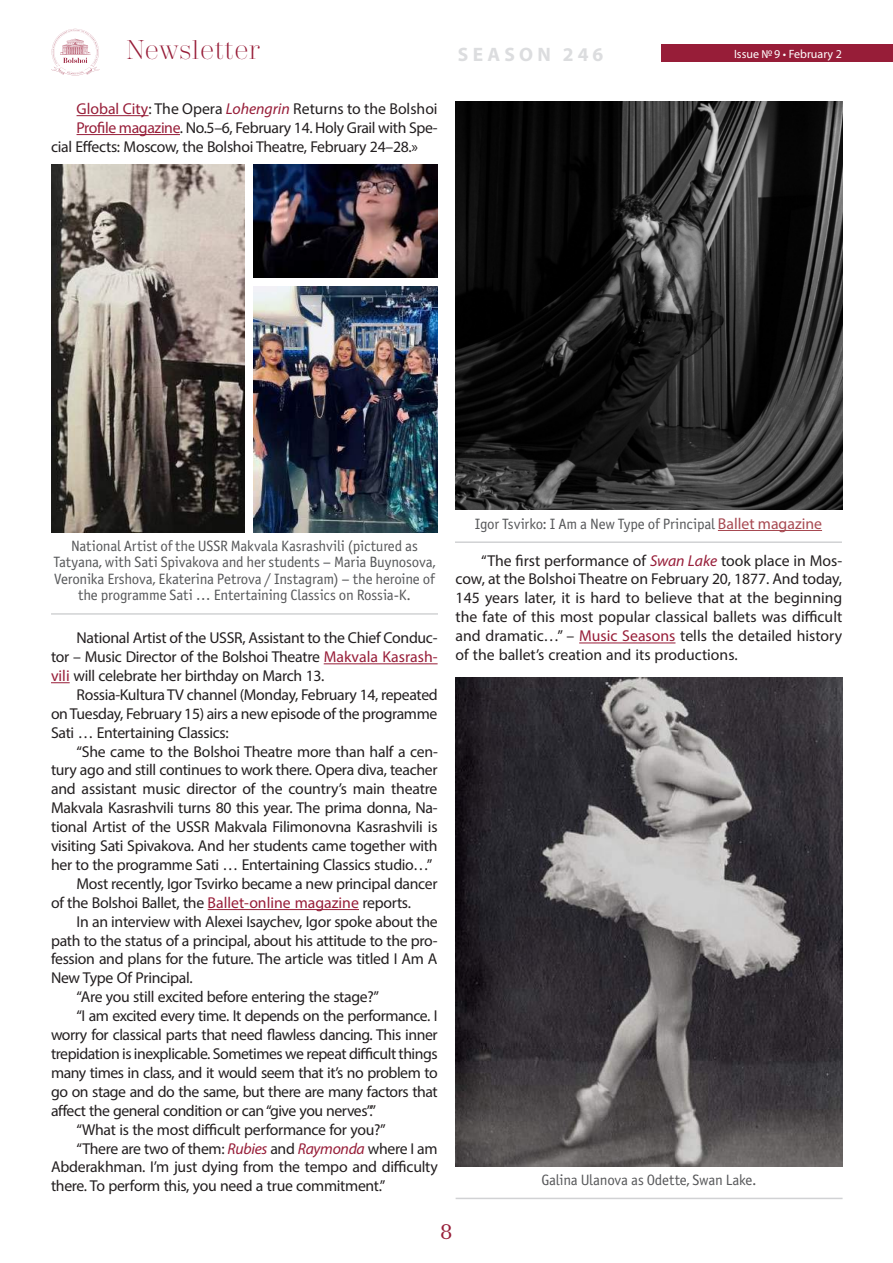
<style>
.page{position:relative;width:893px;height:1263px;background:#fff}
.page>*{position:absolute;margin:0;border:0;box-sizing:border-box;transform-origin:0 0}
.t1{font:300 27px "Trivia Serif";color:#971d38}
.t2{font:21px "Trivia Serif 10 Demo";color:#971d38}
.t3{font:700 19.5px "Myriad Pro";letter-spacing:.22em;color:#dcdddf}
.t4{font:15.75px/18.9px "Myriad Pro";letter-spacing:-.02em;color:#231f20;text-align:justify}
.t5{font:15.75px "Myriad Pro";color:#231f20}
.t6{font:15px/16.5px "Officina Sans Book C";letter-spacing:-.015em;color:#57585a;text-align:center}
.t7{font:12px "Myriad Pro";color:#fff}
.s1{color:#971d38}
.s2{font-style:italic;color:#971d38}
.s3{font-family:"Myriad Pro";font-size:15.75px;color:#a74951}
</style>
<div class="page">
<div style="left:661px;top:45px;width:232px;height:17px;background:#971d38"></div>
<svg style="left:51px;top:29px;width:49px;height:46px"></svg>
<hr style="left:77px;top:115px;width:72px;height:1px;background:#971d38">
<hr style="left:77px;top:134px;width:103px;height:1px;background:#971d38">
<hr style="left:324px;top:663px;width:114px;height:1px;background:#971d38">
<svg style="left:51px;top:682px;width:19px;height:1px"></svg>
<hr style="left:208px;top:909px;width:151px;height:1px;background:#971d38">
<hr style="left:579px;top:643px;width:96px;height:1px;background:#971d38">
<img style="left:51px;top:164px;width:193px;height:369px">
<img style="left:253px;top:164px;width:185px;height:113px">
<img style="left:253px;top:286px;width:185px;height:247px">
<hr style="left:51px;top:613px;width:387px;height:2px;background:#d1d2d4">
<img style="left:456px;top:101px;width:386px;height:408px">
<hr style="left:455px;top:541px;width:387px;height:2px;background:#d1d2d4">
<hr style="left:718px;top:530px;width:104px;height:1px;background:#a74951">
<img style="left:456px;top:677px;width:386px;height:489px">
<hr style="left:456px;top:1198px;width:387px;height:1px;background:#d1d2d4">
<h1 class="t1" style="left:126px;top:36px;width:135px">Newsletter</h1>
<p class="t7" style="left:734px;top:46px;width:109px">Issue №9 • February 2</p>
<p class="t3" style="left:458px;top:41px;width:147px">SEASON 246</p>
<p class="t5" style="left:77px;top:99px;width:363px"><span class="s1">Global City</span>: The Opera <span class="s2">Lohengrin</span> Returns to the Bolshoi</p>
<p class="t4" style="left:77px;top:118px;width:363px"><span class="s1">Profile magazine</span>. No.5–6, February 14. Holy Grail with Spe-</p>
<p class="t4" style="left:51px;top:137px;width:369px">cial Effects: Moscow, the Bolshoi Theatre, February 24–28.»</p>
<p class="t6" style="left:53px;top:538px;width:384px">National Artist of the USSR Makvala Kasrashvili (pictured as Tatyana, with Sati Spivakova and her students – Maria Buynosova, Veronika Ershova, Ekaterina Petrova / Instagram) – the heroine of the programme Sati … Entertaining Classics on Rossia-K.</p>
<p class="t4" style="left:51px;top:628px;width:388px;text-indent:26px">National Artist of the USSR, Assistant to the Chief Conduc&shy;tor – Music Director of the Bolshoi Theatre <span class="s1">Makvala Kasrash&shy;vili</span> will celebrate her birthday on March 13.</p>
<p class="t4" style="left:51px;top:685px;width:388px;text-indent:26px">Rossia-Kultura TV channel (Monday, February 14, repeated on Tuesday, February 15) airs a new episode of the programme Sati … Entertaining Classics:</p>
<p class="t4" style="left:77px;top:741px;width:363px">“She came to the Bolshoi Theatre more than half a cen-</p>
<p class="t4" style="left:51px;top:760px;width:388px">tury ago and still continues to work there. Opera diva, teacher</p>
<p class="t4" style="left:51px;top:779px;width:388px">and assistant music director of the country’s main theatre</p>
<p class="t4" style="left:51px;top:798px;width:388px">Makvala Kasrashvili turns 80 this year. The prima donna, Na-</p>
<p class="t4" style="left:51px;top:817px;width:388px">tional Artist of the USSR Makvala Filimonovna Kasrashvili is</p>
<p class="t4" style="left:51px;top:836px;width:388px">visiting Sati Spivakova. And her students came together with</p>
<p class="t4" style="left:51px;top:855px;width:383px">her to the programme Sati … Entertaining Classics studio…”</p>
<p class="t4" style="left:77px;top:874px;width:363px">Most recently, Igor Tsvirko became a new principal dancer</p>
<p class="t4" style="left:51px;top:893px;width:361px">of the Bolshoi Ballet, the <span class="s1">Ballet-online magazine</span> reports.</p>
<p class="t4" style="left:77px;top:912px;width:363px">In an interview with Alexei Isaychev, Igor spoke about the</p>
<p class="t4" style="left:51px;top:930px;width:388px">path to the status of a principal, about his attitude to the pro-</p>
<p class="t4" style="left:51px;top:949px;width:388px">fession and plans for the future. The article was titled I Am A</p>
<p class="t4" style="left:51px;top:968px;width:143px">New Type Of Principal.</p>
<p class="t4" style="left:77px;top:987px;width:304px">“Are you still excited before entering the stage?”</p>
<p class="t4" style="left:77px;top:1006px;width:363px">“I am excited every time. It depends on the performance. I</p>
<p class="t4" style="left:51px;top:1025px;width:388px">worry for classical parts that need flawless dancing. This inner</p>
<p class="t4" style="left:51px;top:1044px;width:388px">trepidation is inexplicable. Sometimes we repeat difficult things</p>
<p class="t4" style="left:51px;top:1063px;width:388px">many times in class, and it would seem that it’s no problem to</p>
<p class="t4" style="left:51px;top:1082px;width:388px">go on stage and do the same, but there are many factors that</p>
<p class="t4" style="left:51px;top:1101px;width:327px">affect the general condition or can “give you nerves”.”</p>
<p class="t4" style="left:77px;top:1119px;width:311px">“What is the most difficult performance for you?”</p>
<p class="t4" style="left:77px;top:1138px;width:363px">“There are two of them: <span class="s2">Rubies</span> and <span class="s2">Raymonda</span> where I am</p>
<p class="t4" style="left:51px;top:1157px;width:388px">Abderakhman. I’m just dying from the tempo and difficulty</p>
<p class="t4" style="left:51px;top:1176px;width:336px">there. To perform this, you need a true commitment.”</p>
<p class="t6" style="left:475px;top:516px;width:349px">Igor Tsvirko: I Am a New Type of Principal <span class="s3">Ballet magazine</span></p>
<p class="t4" style="left:456px;top:550px;width:388px;text-indent:26px">“The first performance of <span class="s2">Swan Lake</span> took place in Mos&shy;cow, at the Bolshoi Theatre on February 20, 1877. And today, 145 years later, it is hard to believe that at the beginning the fate of this most popular classical ballets was difficult and dramatic…” – <span class="s1">Music Seasons</span> tells the detailed history of the ballet’s creation and its productions.</p>
<p class="t6" style="left:541px;top:1172px;width:217px">Galina Ulanova as Odette, Swan Lake.</p>
<h2 class="t2" style="left:441px;top:1219px;width:13px">8</h2>
</div>
